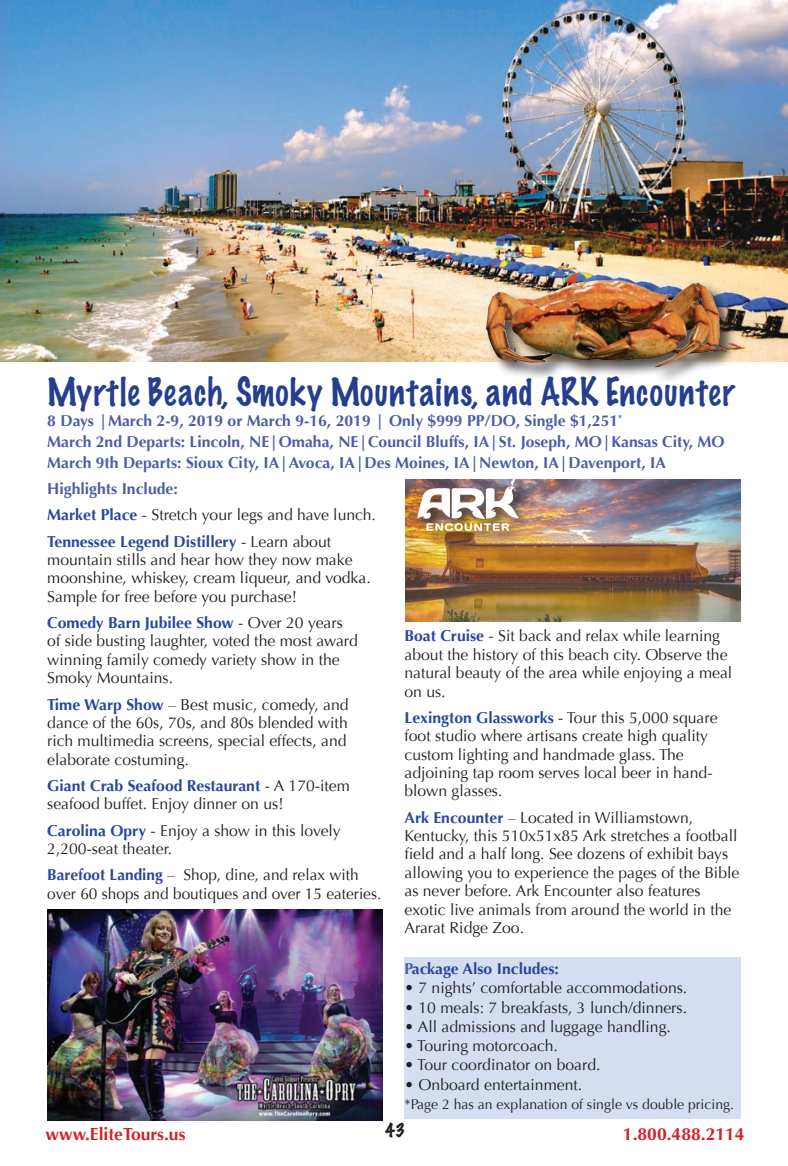
<style>
.page{position:relative;width:788px;height:1166px;background:#fff}
.page>*{position:absolute;margin:0;border:0;box-sizing:border-box;transform-origin:0 0}
.t1{font:100 35px "Marker Felt";letter-spacing:.04em;color:#253f8e;scale:.91 1}
.t2{font:700 17.5px "Optima";color:#d1232a}
.t3{font:100 17.5px "Marker Felt";color:#231f20}
.t4{font:15.75px/18.4px "Optima";color:#231f20}
.t5{font:700 15.75px/21px "Optima";color:#4c5da3}
.t6{font:700 15.75px "Optima";color:#28469d}
.t7{font:14px "Optima";color:#231f20}
.s1{font-weight:700;color:#4c5da3}
.s2{font-weight:700;color:#28469d}
.s3{color:#4c5da3}
</style>
<div class="page">
<div style="left:404px;top:956px;width:336px;height:162px;background:#d4def0"></div>
<img style="left:0;top:0;width:788px;height:361px">
<div style="left:484px;top:279px;width:252px;height:105px;background:#231f20;opacity:.75"></div>
<img style="left:544px;top:280px;width:57px;height:15px">
<img style="left:47px;top:909px;width:335px;height:211px">
<img style="left:406px;top:479px;width:334px;height:142px">
<div style="left:414px;top:475px;width:118px;height:70px;background:#231f20;opacity:.75"></div>
<img style="left:485px;top:478px;width:33px;height:40px">
<h1 class="t1" style="left:47px;top:364px;width:756px">Myrtle Beach, Smoky Mountains, and ARK Encounter</h1>
<p class="t5" style="left:47px;top:410px;width:679px">8 Days |March 2-9, 2019 or March 9-16, 2019 | Only $999 PP/DO, Single $1,251<sup>*<br></sup>March 2nd Departs: Lincoln, NE|Omaha, NE|Council Bluffs, IA|St. Joseph, MO|Kansas City, MO<br>March 9th Departs: Sioux City, IA|Avoca, IA|Des Moines, IA|Newton, IA|Davenport, IA</p>
<p class="t4" style="left:47px;top:476px;width:330px;line-height:26.2px"><span class="s1">Highlights Include:<br></span><span class="s2">Market Place</span> - Stretch your legs and have lunch.<br><span class="s2">Tennessee Legend Distillery</span> - Learn about</p>
<p class="t4" style="left:47px;top:551px;width:325px">mountain stills and hear how they now make moonshine, whiskey, cream liqueur, and vodka.<br>Sample for free before you purchase!</p>
<p class="t4" style="left:47px;top:614px;width:312px"><span class="s2">Comedy Barn Jubilee Show</span> - Over 20 years of side busting laughter, voted the most award winning family comedy variety show in the Smoky Mountains.</p>
<p class="t4" style="left:47px;top:695px;width:303px"><span class="s2">Time Warp Show</span> – Best music, comedy, and dance of the 60s, 70s, and 80s blended with rich multimedia screens, special effects, and elaborate costuming.</p>
<p class="t4" style="left:47px;top:776px;width:304px"><span class="s2">Giant Crab Seafood Restaurant</span> - A 170-item seafood buffet. Enjoy dinner on us!</p>
<p class="t4" style="left:47px;top:821px;width:295px"><span class="s2">Carolina Opry</span> - Enjoy a show in this lovely<br>2,200-seat theater.</p>
<p class="t4" style="left:47px;top:865px;width:335px"><span class="s2">Barefoot Landing</span> – Shop, dine, and relax with over 60 shops and boutiques and over 15 eateries.</p>
<p class="t4" style="left:404px;top:627px;width:329px"><span class="s2">Boat Cruise</span> - Sit back and relax while learning about the history of this beach city. Observe the natural beauty of the area while enjoying a meal on us.</p>
<p class="t4" style="left:404px;top:708px;width:314px"><span class="s2">Lexington Glassworks</span> - Tour this 5,000 square foot studio where artisans create high quality custom lighting and handmade glass. The adjoining tap room serves local beer in hand&shy;blown glasses.</p>
<p class="t4" style="left:404px;top:808px;width:336px"><span class="s2">Ark Encounter</span> – Located in Williamstown, Kentucky, this 510x51x85 Ark stretches a football field and a half long. See dozens of exhibit bays allowing you to experience the pages of the Bible as never before. Ark Encounter also features exotic live animals from around the world in the Ararat Ridge Zoo.</p>
<p class="t6" style="left:404px;top:959px;width:156px"><span class="s3">P</span>ackage Also Includes:</p>
<p class="t4" style="left:404px;top:979px;width:284px">• 7 nights’ comfortable accommodations.</p>
<p class="t4" style="left:404px;top:998px;width:284px">• 10 meals: 7 breakfasts, 3 lunch/dinners.</p>
<p class="t4" style="left:404px;top:1017px;width:268px">• All admissions and luggage handling.</p>
<p class="t4" style="left:404px;top:1036px;width:155px">• Touring motorcoach.</p>
<p class="t4" style="left:404px;top:1056px;width:197px">• Tour coordinator on board.</p>
<p class="t4" style="left:404px;top:1075px;width:179px">• Onboard entertainment.</p>
<p class="t7" style="left:404px;top:1096px;width:331px">*Page 2 has an explanation of single vs double pricing.</p>
<p class="t2" style="left:45px;top:1123px;width:141px">www.EliteTours.us</p>
<p class="t3" style="left:385px;top:1116px;width:21px">43</p>
<p class="t2" style="left:623px;top:1123px;width:123px">1.800.488.2114</p>
</div>
